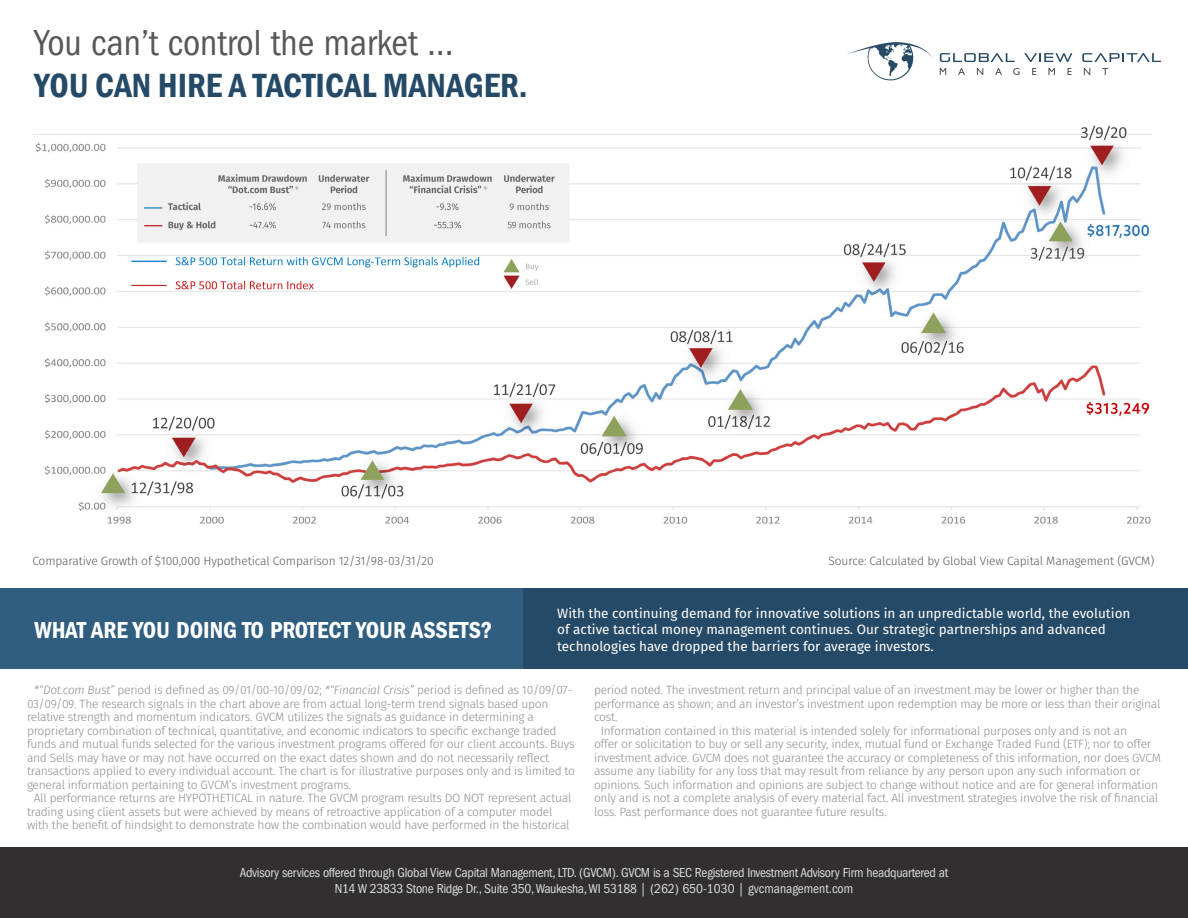
<style>
.page{position:relative;width:1188px;height:918px;background:#fff}
.page>*{position:absolute;margin:0;border:0;box-sizing:border-box;transform-origin:0 0}
.t1{font:condensed 37.5px "Franklin Gothic";color:#57585a}
.t2{font:600 condensed 34.5px "Franklin Gothic";color:#254a67}
.t3{font:600 condensed 24px "Franklin Gothic";color:#fff}
.t4{font:13.5px/16.5px "Fira Sans";color:#fff}
.t5{font:condensed 13.5px/16.2px "Franklin Gothic";letter-spacing:-.02em;color:#dcdddf;text-align:center}
.t6{font:300 12px/13.5px "Fira Sans";letter-spacing:-.02em;color:#8a8c8f}
.t7{font:300 12px "Fira Sans";letter-spacing:-.01em;color:#57585a}
.s1{font-style:italic}
</style>
<div class="page">
<div style="left:0;top:589px;width:1188px;height:80px;background:#254a67"></div>
<div style="left:0;top:589px;width:523px;height:80px;background:#305e80"></div>
<div style="left:0;top:848px;width:1188px;height:70px;background:#312f30"></div>
<img style="left:33px;top:125px;width:1118px;height:399px">
<svg style="left:940px;top:68px;width:6px;height:7px"></svg>
<svg style="left:958px;top:68px;width:7px;height:7px"></svg>
<svg style="left:977px;top:68px;width:6px;height:7px"></svg>
<svg style="left:995px;top:68px;width:7px;height:7px"></svg>
<svg style="left:1013px;top:68px;width:7px;height:7px"></svg>
<svg style="left:1032px;top:68px;width:4px;height:7px"></svg>
<svg style="left:1048px;top:68px;width:7px;height:7px"></svg>
<svg style="left:1068px;top:68px;width:4px;height:7px"></svg>
<svg style="left:1084px;top:68px;width:6px;height:7px"></svg>
<svg style="left:1102px;top:68px;width:6px;height:7px"></svg>
<svg style="left:940px;top:53px;width:75px;height:9px"></svg>
<svg style="left:1024px;top:53px;width:48px;height:9px"></svg>
<svg style="left:1082px;top:53px;width:79px;height:9px"></svg>
<svg style="left:847px;top:42px;width:85px;height:39px"></svg>
<p class="t1" style="left:35px;top:22px;width:421px">You can’t control the market ...</p>
<p class="t2" style="left:35px;top:62px;width:495px">YOU CAN HIRE A TACTICAL MANAGER.</p>
<p class="t7" style="left:32px;top:552px;width:403px">Comparative Growth of $100,000 Hypothetical Comparison 12/31/98-03/31/20</p>
<p class="t7" style="left:829px;top:553px;width:327px">Source: Calculated by Global View Capital Management (GVCM)</p>
<p class="t4" style="left:557px;top:604px;width:575px">With the continuing demand for innovative solutions in an unpredictable world, the evolution of active tactical money management continues. Our strategic partnerships and advanced technologies have dropped the barriers for average investors.</p>
<p class="t3" style="left:35px;top:617px;width:459px">WHAT ARE YOU DOING TO PROTECT YOUR ASSETS?</p>
<p class="t6" style="left:27px;top:683px;width:550px;text-indent:7px"><span class="s1">*“Dot.com Bust”</span> period is defined as 09/01/00-10/09/02; <span class="s1">*“Financial Crisis”</span> period is defined as 10/09/07- 03/09/09. The research signals in the chart above are from actual long-term trend signals based upon relative strength and momentum indicators. GVCM utilizes the signals as guidance in determining a proprietary combination of technical, quantitative, and economic indicators to specific exchange traded funds and mutual funds selected for the various investment programs offered for our client accounts. Buys and Sells may have or may not have occurred on the exact dates shown and do not necessarily reflect transactions applied to every individual account. The chart is for illustrative purposes only and is limited to general information pertaining to GVCM’s investment programs.</p>
<p class="t6" style="left:27px;top:791px;width:546px;text-indent:7px">All performance returns are HYPOTHETICAL in nature. The GVCM program results DO NOT represent actual trading using client assets but were achieved by means of retroactive application of a computer model with the benefit of hindsight to demonstrate how the combination would have performed in the historical</p>
<p class="t6" style="left:594px;top:683px;width:568px">period noted. The investment return and principal value of an investment may be lower or higher than the performance as shown; and an investor’s investment upon redemption may be more or less than their original cost.</p>
<p class="t6" style="left:594px;top:724px;width:569px;text-indent:7px">Information contained in this material is intended solely for informational purposes only and is not an<br>offer or solicitation to buy or sell any security, index, mutual fund or Exchange Traded Fund (ETF); nor to offer investment advice. GVCM does not guarantee the accuracy or completeness of this information, nor does GVCM assume any liability for any loss that may result from reliance by any person upon any such information or opinions. Such information and opinions are subject to change without notice and are for general information only and is not a complete analysis of every material fact. All investment strategies involve the risk of financial loss. Past performance does not guarantee future results.</p>
<p class="t5" style="left:240px;top:865px;width:710px">Advisory services offered through Global View Capital Management, LTD. (GVCM). GVCM is a SEC Registered Investment Advisory Firm headquartered at<br>N14 W 23833 Stone Ridge Dr., Suite 350, Waukesha, WI 53188 | (262) 650-1030 | gvcmanagement.com</p>
</div>
